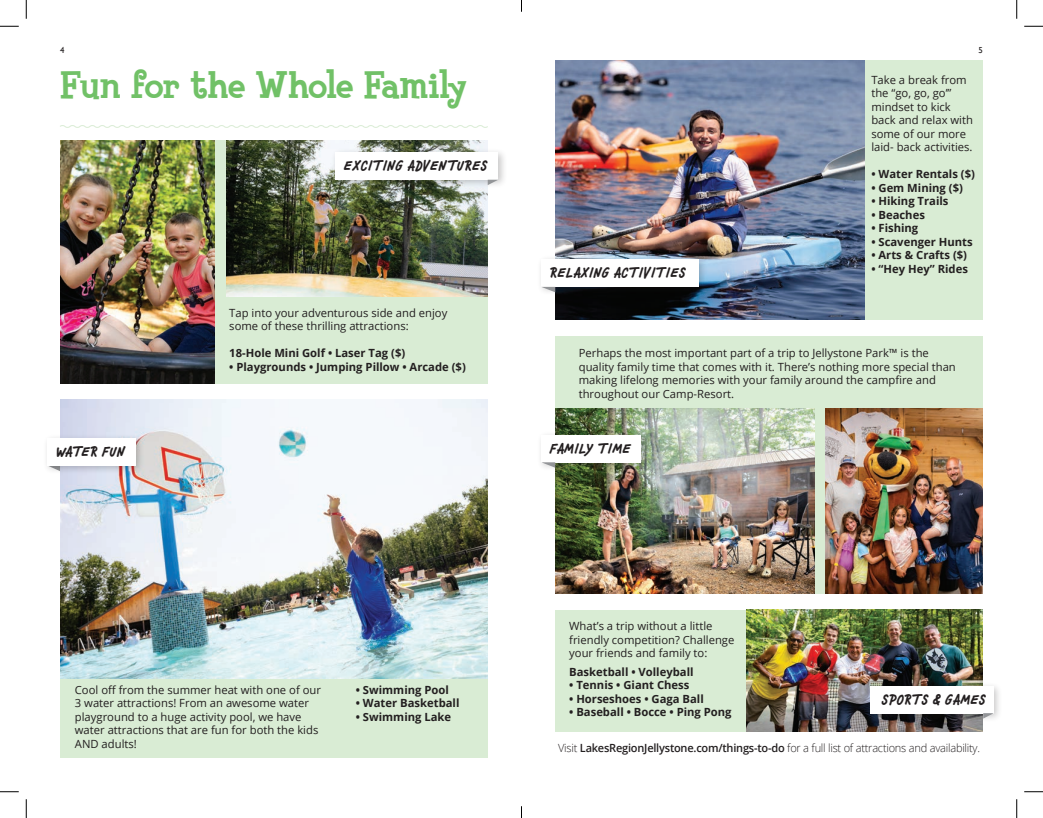
<style>
.page{position:relative;width:1043px;height:818px;background:#fff}
.page>*{position:absolute;margin:0;border:0;box-sizing:border-box;transform-origin:0 0}
.t1{font:800 40px "Fink";letter-spacing:-.02em;color:#71c167}
.t2{font:italic 700 15px "Chauncy Pro";letter-spacing:.015em;color:#231f20}
.t3{font:italic 700 15px "Chauncy Pro";letter-spacing:-.025em;color:#231f20}
.t4{font:11.25px/13.5px "Open Sans";color:#231f20}
.t5{font:700 11.25px "Open Sans";color:#231f20}
.t6{font:300 11.25px "Open Sans";letter-spacing:-.02em;color:#231f20}
.t7{font:8.75px "Gill Sans";color:#231f20}
.s1{font-weight:600}
</style>
<div class="page">
<div style="left:167px;top:141px;width:321px;height:243px;background:#d9ecd4"></div>
<div style="left:656px;top:60px;width:326px;height:259px;background:#d9ecd4"></div>
<div style="left:60px;top:400px;width:428px;height:358px;background:#d9ecd4"></div>
<div style="left:555px;top:336px;width:427px;height:258px;background:#d9ecd4"></div>
<div style="left:555px;top:609px;width:427px;height:122px;background:#d9ecd4"></div>
<img style="left:60px;top:141px;width:154px;height:243px">
<img style="left:226px;top:141px;width:262px;height:155px">
<img style="left:555px;top:60px;width:309px;height:259px">
<img style="left:555px;top:408px;width:259px;height:186px">
<img style="left:746px;top:609px;width:236px;height:122px">
<img style="left:825px;top:408px;width:157px;height:186px">
<img style="left:60px;top:400px;width:428px;height:278px">
<div style="left:43px;top:434px;width:102px;height:41px;background:#231f20;opacity:.25"></div>
<div style="left:48px;top:438px;width:88px;height:27px;background:#fff"></div>
<div style="left:330px;top:148px;width:177px;height:41px;background:#231f20;opacity:.25"></div>
<div style="left:335px;top:153px;width:163px;height:27px;background:#fff"></div>
<svg style="left:488px;top:180px;width:10px;height:5px"></svg>
<div style="left:865px;top:681px;width:137px;height:41px;background:#231f20;opacity:.25"></div>
<div style="left:870px;top:686px;width:123px;height:27px;background:#fff"></div>
<svg style="left:983px;top:713px;width:10px;height:5px"></svg>
<div style="left:536px;top:255px;width:172px;height:41px;background:#231f20;opacity:.25"></div>
<div style="left:541px;top:260px;width:158px;height:27px;background:#fff"></div>
<svg style="left:541px;top:287px;width:14px;height:5px"></svg>
<div style="left:536px;top:430px;width:114px;height:41px;background:#231f20;opacity:.25"></div>
<div style="left:541px;top:435px;width:100px;height:27px;background:#fff"></div>
<svg style="left:541px;top:462px;width:14px;height:5px"></svg>
<svg style="left:60px;top:125px;width:428px;height:3px"></svg>
<svg style="left:0;top:25px;width:19px;height:2px"></svg>
<svg style="left:1024px;top:25px;width:18px;height:2px"></svg>
<svg style="left:0;top:791px;width:19px;height:1px"></svg>
<svg style="left:1024px;top:791px;width:18px;height:1px"></svg>
<svg style="left:25px;top:0;width:2px;height:19px"></svg>
<svg style="left:25px;top:799px;width:2px;height:19px"></svg>
<svg style="left:1016px;top:0;width:1px;height:19px"></svg>
<svg style="left:1016px;top:799px;width:1px;height:19px"></svg>
<svg style="left:521px;top:806px;width:1px;height:12px"></svg>
<p class="t7" style="left:60px;top:45px;width:6px">4</p>
<p class="t7" style="left:978px;top:45px;width:6px">5</p>
<h1 class="t1" style="left:60px;top:60px;width:409px">Fun for the Whole Family</h1>
<p class="t4" style="left:871px;top:72px;width:103px">Take a break from the “go, go, go’” mindset to kick back and relax with some of our more laid- back activities.</p>
<p class="t5" style="left:871px;top:166px;width:105px">• Water Rentals ($)</p>
<p class="t5" style="left:871px;top:179px;width:93px">• Gem Mining ($)</p>
<p class="t5" style="left:871px;top:193px;width:79px">• Hiking Trails</p>
<p class="t5" style="left:871px;top:206px;width:55px">• Beaches</p>
<p class="t5" style="left:871px;top:220px;width:48px">• Fishing</p>
<p class="t5" style="left:871px;top:233px;width:103px">• Scavenger Hunts</p>
<p class="t5" style="left:871px;top:247px;width:97px">• Arts &amp; Crafts ($)</p>
<p class="t5" style="left:871px;top:260px;width:98px">• “Hey Hey” Rides</p>
<h2 class="t2" style="left:343px;top:156px;width:146px">EXCITING ADVENTURES</h2>
<h2 class="t2" style="left:549px;top:263px;width:138px">RELAXING ACTIVITIES</h2>
<h2 class="t3" style="left:56px;top:442px;width:70px">WATER FUN</h2>
<p class="t4" style="left:229px;top:305px;width:219px">Tap into your adventurous side and enjoy some of these thrilling attractions:</p>
<p class="t5" style="left:229px;top:345px;width:177px">18-Hole Mini Golf • Laser Tag ($)</p>
<p class="t5" style="left:229px;top:359px;width:238px">• Playgrounds • Jumping Pillow • Arcade ($)</p>
<p class="t4" style="left:75px;top:682px;width:248px">Cool off from the summer heat with one of our 3 water attractions! From an awesome water playground to a huge activity pool, we have water attractions that are fun for both the kids AND adults!</p>
<p class="t5" style="left:356px;top:681px;width:95px">• Swimming Pool</p>
<p class="t5" style="left:356px;top:695px;width:105px">• Water Basketball</p>
<p class="t5" style="left:356px;top:708px;width:97px">• Swimming Lake</p>
<p class="t4" style="left:579px;top:346px;width:378px">Perhaps the most important part of a trip to Jellystone Park™ is the quality family time that comes with it. There’s nothing more special than making lifelong memories with your family around the campfire and throughout our Camp-Resort.</p>
<h2 class="t2" style="left:549px;top:438px;width:83px">FAMILY TIME</h2>
<p class="t4" style="left:569px;top:619px;width:167px">What’s a trip without a little friendly competition? Challenge your friends and family to:</p>
<p class="t5" style="left:569px;top:663px;width:126px">Basketball • Volleyball</p>
<p class="t5" style="left:569px;top:677px;width:122px">• Tennis • Giant Chess</p>
<p class="t5" style="left:569px;top:690px;width:136px">• Horseshoes • Gaga Ball</p>
<p class="t5" style="left:569px;top:704px;width:164px">• Baseball • Bocce • Ping Pong</p>
<h2 class="t2" style="left:881px;top:690px;width:106px">SPORTS &amp; GAMES</h2>
<p class="t6" style="left:558px;top:740px;width:423px">Visit <span class="s1">LakesRegionJellystone.com/things-to-do</span> for a full list of attractions and availability.</p>
</div>
